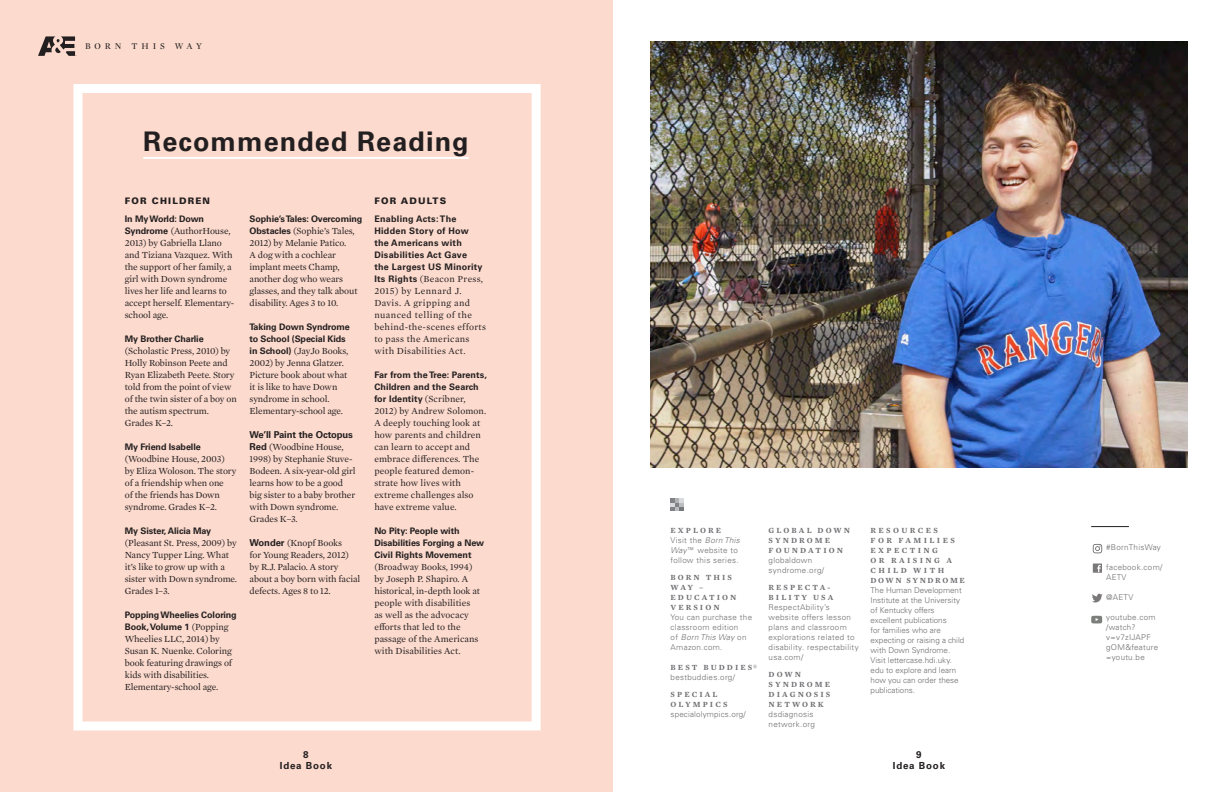
<style>
.page{position:relative;width:1224px;height:792px;background:#fff}
.page>*{position:absolute;margin:0;border:0;box-sizing:border-box;transform-origin:0 0}
.t1{font:700 27px "Univers LT Std";letter-spacing:.04em;color:#231f20}
.t2{font:700 9.8px "Univers LT Std";letter-spacing:.08em;color:#231f20}
.t3{font:9.5px/12px "Mercury Text G1";letter-spacing:-.01em;color:#231f20}
.t4{font:9.5px/12px "Mercury Text G1";letter-spacing:.01em;color:#231f20}
.t5{font:9.5px/12px "Mercury Text G1";letter-spacing:.03em;color:#231f20}
.t6{font:700 9px/12px "Univers LT Std";letter-spacing:-.01em;color:#231f20}
.t7{font:700 9px/12px "Univers LT Std";letter-spacing:.03em;color:#231f20}
.t8{font:700 9px/12px "Univers LT Std";letter-spacing:.01em;color:#231f20}
.t9{font:900 9px "Univers LT Std";letter-spacing:.13em;color:#231f20}
.t10{font:9px "Mercury Display";letter-spacing:.44em;color:#231f20}
.t11{font:300 8px/10px "Univers LT Std";letter-spacing:.04em;color:#6c6d70}
.t12{font:300 8px/10px "Univers LT Std";color:#6c6d70}
.t13{font:600 8px/10px "Mercury Text G1";letter-spacing:.26em;color:#6c6d70}
.t14{font:300 8px/10px "Univers LT Std";letter-spacing:.02em;color:#6c6d70}
.s1{font-family:"Univers LT Std";font-weight:700;font-size:9px}
.s2{font-family:"Mercury Text G1";font-weight:400;font-size:9.5px}
.s3{font-family:"Univers LT Std";font-weight:700}
.s4{font-family:"Mercury Text G1";font-weight:600}
.s5{font-style:italic}
.s6{font-weight:400}
.s7{font-family:"Univers LT Std";font-weight:300}
</style>
<div class="page">
<div style="left:0;top:0;width:613px;height:792px;background:#fcdacd"></div>
<svg style="left:38px;top:36px;width:39px;height:20px"></svg>
<div style="left:73px;top:84px;width:468px;height:646px;border:9px solid #fff"></div>
<hr style="left:143px;top:157px;width:326px;height:2px;background:#fff">
<img style="left:651px;top:42px;width:536px;height:426px">
<svg style="left:1093px;top:544px;width:9px;height:9px"></svg>
<div style="left:1093px;top:564px;width:9px;height:9px;background:#7b7879"></div>
<svg style="left:1097px;top:565px;width:4px;height:7px"></svg>
<svg style="left:1092px;top:594px;width:11px;height:8px"></svg>
<svg style="left:1091px;top:616px;width:11px;height:7px"></svg>
<svg style="left:671px;top:498px;width:12px;height:13px"></svg>
<hr style="left:1091px;top:526px;width:38px;height:1px;background:#231f20">
<p class="t10" style="left:85px;top:40px;width:118px">BORN THIS WAY</p>
<p class="t1" style="left:143px;top:126px;width:327px">Recommended Reading</p>
<p class="t9" style="left:125px;top:195px;width:87px">FOR CHILDREN</p>
<p class="t6" style="left:125px;top:213px;width:81px">In My World: Down</p>
<p class="t3" style="left:125px;top:224px;width:111px"><span class="s1">Syndrome</span> (AuthorHouse,<br>2013) by Gabriella Llano and Tiziana Vazquez. With the support of her family, a girl with Down syndrome lives her life and learns to accept herself. Elementary&shy;school age.</p>
<p class="t6" style="left:125px;top:333px;width:80px">My Brother Charlie</p>
<p class="t3" style="left:125px;top:344px;width:114px">(Scholastic Press, 2010) by<br>Holly Robinson Peete and<br>Ryan Elizabeth Peete. Story told from the point of view of the twin sister of a boy on the autism spectrum.<br>Grades K–2.</p>
<p class="t6" style="left:125px;top:441px;width:77px">My Friend Isabelle</p>
<p class="t3" style="left:125px;top:452px;width:113px">(Woodbine House, 2003) by Eliza Woloson. The story of a friendship when one<br>of the friends has Down syndrome. Grades K–2.</p>
<p class="t6" style="left:125px;top:525px;width:88px">My Sister, Alicia May</p>
<p class="t3" style="left:125px;top:536px;width:114px">(Pleasant St. Press, 2009) by<br>Nancy Tupper Ling. What it’s like to grow up with a sister with Down syndrome.<br>Grades 1–3.</p>
<p class="t6" style="left:125px;top:609px;width:114px">Popping Wheelies Coloring<br>Book, Volume 1 <span class="s2">(Popping</span></p>
<p class="t3" style="left:125px;top:632px;width:109px">Wheelies LLC, 2014) by<br>Susan K. Nuenke. Coloring book featuring drawings of kids with disabilities.<br>Elementary-school age.</p>
<p class="t6" style="left:250px;top:213px;width:114px">Sophie’s Tales: Overcoming</p>
<p class="t3" style="left:250px;top:224px;width:109px"><span class="s1">Obstacles</span> (Sophie’s Tales,<br>2012) by Melanie Patico.<br>A dog with a cochlear implant meets Champ, another dog who wears glasses, and they talk about disability. Ages 3 to 10.</p>
<p class="t6" style="left:250px;top:321px;width:102px">Taking Down Syndrome to School (Special Kids</p>
<p class="t3" style="left:250px;top:344px;width:100px"><span class="s1">in School)</span> (JayJo Books,<br>2002) by Jenna Glatzer.<br>Picture book about what it is like to have Down syndrome in school.<br>Elementary-school age.</p>
<p class="t3" style="left:250px;top:428px;width:107px"><span class="s3">We’ll Paint the Octopus<br>Red</span> (Woodbine House,<br>1998) by Stephanie Stuve-<br>Bodeen. A six-year-old girl learns how to be a good big sister to a baby brother with Down syndrome.<br>Grades K–3.</p>
<p class="t3" style="left:250px;top:536px;width:112px"><span class="s3">Wonder</span> (Knopf Books<br>for Young Readers, 2012) by R.J. Palacio. A story about a boy born with facial defects. Ages 8 to 12.</p>
<p class="t9" style="left:374px;top:195px;width:73px">FOR ADULTS</p>
<p class="t7" style="left:374px;top:213px;width:110px">Enabling Acts: The<br>Hidden Story of How the Americans with<br>Disabilities Act Gave the Largest US Minority</p>
<p class="t5" style="left:374px;top:272px;width:113px"><span class="s1">Its Rights</span> (Beacon Press,<br>2015) by Lennard J.<br>Davis. A gripping and nuanced telling of the behind-the-scenes efforts to pass the Americans with Disabilities Act.</p>
<p class="t8" style="left:374px;top:369px;width:114px">Far from the Tree: Parents,<br>Children and the Search for Identity <span class="s2">(Scribner,</span></p>
<p class="t4" style="left:374px;top:404px;width:113px">2012) by Andrew Solomon.<br>A deeply touching look at how parents and children can learn to accept and embrace differences. The people featured demon&shy;strate how lives with extreme challenges also have extreme value.</p>
<p class="t6" style="left:374px;top:525px;width:111px">No Pity: People with<br>Disabilities Forging a New<br>Civil Rights Movement</p>
<p class="t3" style="left:374px;top:560px;width:107px">(Broadway Books, 1994) by Joseph P. Shapiro. A historical, in-depth look at people with disabilities as well as the advocacy efforts that led to the passage of the Americans with Disabilities Act.</p>
<p class="t2" style="left:303px;top:749px;width:7px">8</p>
<p class="t2" style="left:280px;top:759px;width:54px">Idea Book</p>
<p class="t11" style="left:671px;top:525px;width:71px"><span class="s4">EXPLORE<br></span>Visit the <span class="s5">Born This<br>Way</span><span class="s6">™</span> website to follow this series.</p>
<p class="t13" style="left:671px;top:572px;width:67px">BORN THIS<br>WAY –<br>EDUCATION<br>VERSION</p>
<p class="t11" style="left:671px;top:612px;width:83px">You can purchase the classroom edition<br>of <span class="s5">Born This Way</span> on<br>Amazon.com.</p>
<p class="t11" style="left:671px;top:662px;width:88px"><span class="s4">BEST BUDDIES</span><span class="s2">® </span>bestbuddies.org/</p>
<p class="t14" style="left:671px;top:689px;width:77px"><span class="s4">SPECIAL<br>OLYMPICS </span>specialolympics.org/</p>
<p class="t13" style="left:769px;top:525px;width:83px">GLOBAL DOWN<br>SYNDROME<br>FOUNDATION <span class="s7">globaldown syndrome.org/</span></p>
<p class="t11" style="left:769px;top:582px;width:92px"><span class="s4">RESPECTA-<br>BILITY USA<br></span>RespectAbility’s website offers lesson plans and classroom explorations related to disability. respectability usa.com/</p>
<p class="t13" style="left:769px;top:669px;width:63px">DOWN<br>SYNDROME<br>DIAGNOSIS<br>NETWORK <span class="s7">dsdiagnosis network.org</span></p>
<p class="t12" style="left:871px;top:525px;width:96px"><span class="s4">RESOURCES<br>FOR FAMILIES<br>EXPECTING<br>OR RAISING A<br>CHILD WITH<br>DOWN SYNDROME<br></span>The Human Development<br>Institute at the University of Kentucky offers excellent publications<br>for families who are expecting or raising a child with Down Syndrome.<br>Visit lettercase.hdi.uky. edu to explore and learn how you can order these publications.</p>
<p class="t2" style="left:916px;top:749px;width:7px">9</p>
<p class="t2" style="left:893px;top:759px;width:54px">Idea Book</p>
<p class="t11" style="left:1106px;top:542px;width:56px">#BornThisWay</p>
<p class="t11" style="left:1106px;top:562px;width:58px">facebook.com/<br>AETV</p>
<p class="t14" style="left:1106px;top:592px;width:29px">@AETV</p>
<p class="t11" style="left:1106px;top:612px;width:54px">youtube.com /watch? v=v7zIJAPF gOM&amp;feature =youtu.be</p>
</div>
